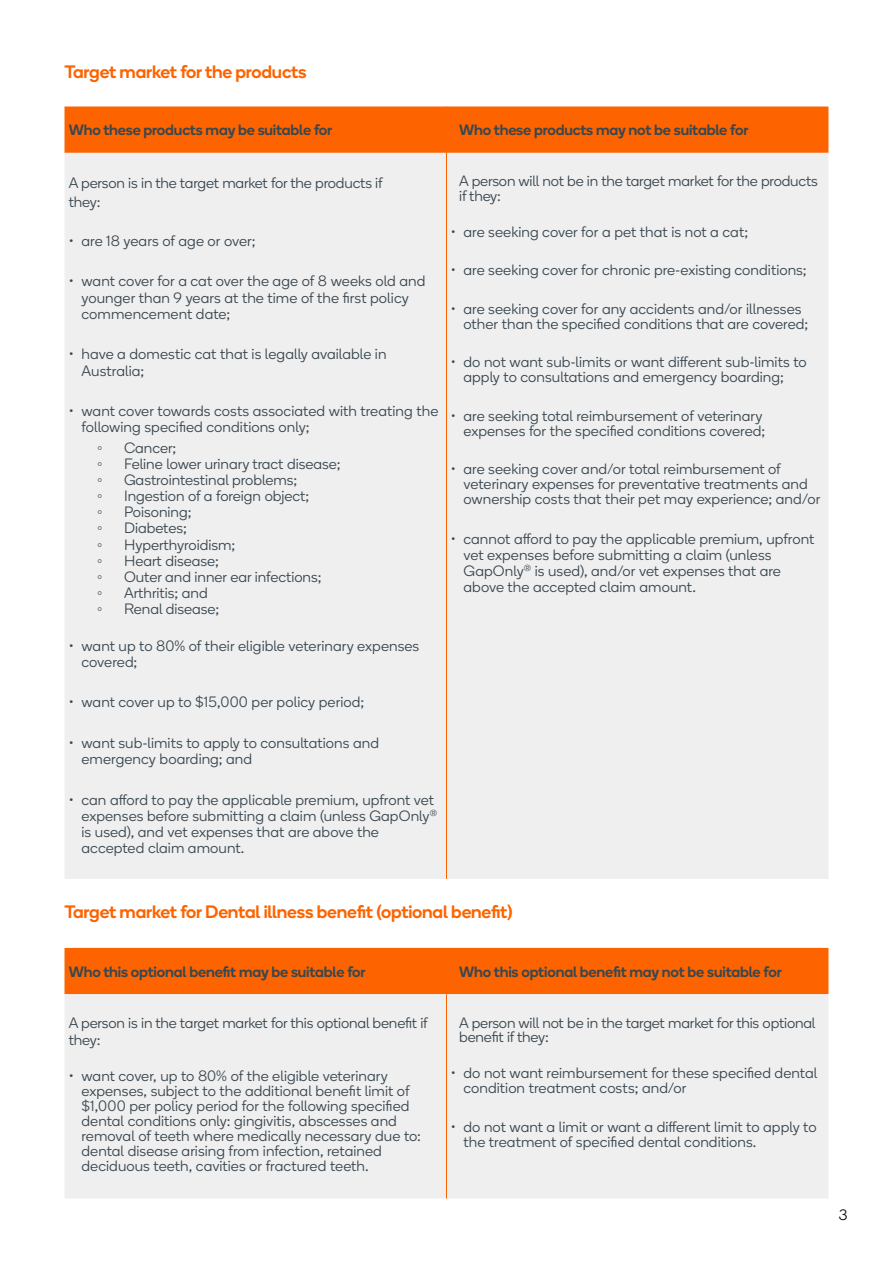
<style>
.page{position:relative;width:893px;height:1263px;background:#fff}
.page>*{position:absolute;margin:0;border:0;box-sizing:border-box;transform-origin:0 0}
.t1{font:500 18px "Fresh Sans";letter-spacing:-.01em;color:#fd6400}
.t2{font:15px/15px "Fresh Sans";letter-spacing:.005em;color:#39474f}
.t3{font:500 15px "Fresh Sans";letter-spacing:-.01em;color:#39474f}
.t4{font:15px "Arial";color:#39474f}
.t5{font:15px "Fresh Sans";color:#000}
</style>
<div class="page">
<div style="left:64px;top:106px;width:764px;height:47px;background:#fd6400"></div>
<div style="left:65px;top:153px;width:763px;height:726px;background:#efeff0"></div>
<hr style="left:446px;top:107px;width:1px;height:46px;background:#fd6400">
<hr style="left:446px;top:153px;width:1px;height:726px;background:#fd6400">
<div style="left:64px;top:948px;width:764px;height:46px;background:#fd6400"></div>
<div style="left:64px;top:994px;width:764px;height:204px;background:#efeff0"></div>
<hr style="left:446px;top:948px;width:1px;height:46px;background:#fd6400">
<hr style="left:446px;top:994px;width:1px;height:204px;background:#fd6400">
<p class="t1" style="left:64px;top:60px;width:244px">Target market for the products</p>
<p class="t3" style="left:69px;top:120px;width:265px">Who these products may be suitable for</p>
<p class="t3" style="left:459px;top:120px;width:291px">Who these products may not be suitable for</p>
<p class="t2" style="left:69px;top:173px;width:315px;line-height:19.4px">A person is in the target market for the products if they:</p>
<p class="t2" style="left:69px;top:233px;width:188px">• are 18 years of age or over;</p>
<p class="t2" style="left:82px;top:273px;width:345px;line-height:16.2px;text-indent:-13px">• want cover for a cat over the age of 8 weeks old and younger than 9 years at the time of the first policy commencement date;</p>
<p class="t2" style="left:82px;top:346px;width:306px;line-height:16.2px;text-indent:-13px">• have a domestic cat that is legally available in<br>Australia;</p>
<p class="t2" style="left:82px;top:403px;width:358px;line-height:16.2px;text-indent:-13px">• want cover towards costs associated with treating the following specified conditions only;</p>
<p class="t4" style="left:97px;top:437px;width:7px">◦</p>
<p class="t2" style="left:124px;top:440px;width:54px">Cancer;</p>
<p class="t4" style="left:97px;top:453px;width:7px">◦</p>
<p class="t2" style="left:124px;top:457px;width:218px">Feline lower urinary tract disease;</p>
<p class="t4" style="left:97px;top:469px;width:7px">◦</p>
<p class="t2" style="left:124px;top:473px;width:175px">Gastrointestinal problems;</p>
<p class="t4" style="left:97px;top:486px;width:7px">◦</p>
<p class="t2" style="left:124px;top:489px;width:187px">Ingestion of a foreign object;</p>
<p class="t4" style="left:97px;top:502px;width:7px">◦</p>
<p class="t2" style="left:124px;top:505px;width:69px">Poisoning;</p>
<p class="t4" style="left:97px;top:518px;width:7px">◦</p>
<p class="t2" style="left:124px;top:521px;width:64px">Diabetes;</p>
<p class="t4" style="left:97px;top:534px;width:7px">◦</p>
<p class="t2" style="left:124px;top:537px;width:113px">Hyperthyroidism;</p>
<p class="t4" style="left:97px;top:550px;width:7px">◦</p>
<p class="t2" style="left:124px;top:553px;width:96px">Heart disease;</p>
<p class="t4" style="left:97px;top:566px;width:7px">◦</p>
<p class="t2" style="left:124px;top:569px;width:199px">Outer and inner ear infections;</p>
<p class="t4" style="left:97px;top:582px;width:7px">◦</p>
<p class="t2" style="left:124px;top:586px;width:85px">Arthritis; and</p>
<p class="t4" style="left:97px;top:598px;width:7px">◦</p>
<p class="t2" style="left:124px;top:602px;width:97px">Renal disease;</p>
<p class="t2" style="left:82px;top:638px;width:339px;line-height:16.2px;text-indent:-13px">• want up to 80% of their eligible veterinary expenses covered;</p>
<p class="t2" style="left:69px;top:695px;width:297px">• want cover up to $15,000 per policy period;</p>
<p class="t2" style="left:82px;top:735px;width:299px;line-height:16.2px;text-indent:-13px">• want sub-limits to apply to consultations and emergency boarding; and</p>
<p class="t2" style="left:82px;top:792px;width:357px;line-height:16px;text-indent:-13px">• can afford to pay the applicable premium, upfront vet expenses before submitting a claim (unless GapOnly<sup>® </sup>is used), and vet expenses that are above the accepted claim amount.</p>
<p class="t2" style="left:459px;top:174px;width:360px">A person will not be in the target market for the products if they:</p>
<p class="t2" style="left:451px;top:224px;width:299px">• are seeking cover for a pet that is not a cat;</p>
<p class="t2" style="left:451px;top:263px;width:357px">• are seeking cover for chronic pre-existing conditions;</p>
<p class="t2" style="left:463px;top:301px;width:346px;text-indent:-13px">• are seeking cover for any accidents and/or illnesses other than the specified conditions that are covered;</p>
<p class="t2" style="left:463px;top:355px;width:345px;text-indent:-13px">• do not want sub-limits or want different sub-limits to apply to consultations and emergency boarding;</p>
<p class="t2" style="left:451px;top:408px;width:316px;text-align:right">• are seeking total reimbursement of veterinary expenses for the specified conditions covered;</p>
<p class="t2" style="left:463px;top:462px;width:358px;text-indent:-13px">• are seeking cover and/or total reimbursement of veterinary expenses for preventative treatments and ownership costs that their pet may experience; and/or</p>
<p class="t2" style="left:463px;top:531px;width:352px;line-height:16px;text-indent:-13px">• cannot afford to pay the applicable premium, upfront vet expenses before submitting a claim (unless GapOnly<sup>®</sup> is used), and/or vet expenses that are above the accepted claim amount.</p>
<p class="t1" style="left:64px;top:899px;width:449px">Target market for Dental illness benefit (optional benefit)</p>
<p class="t3" style="left:69px;top:961px;width:298px">Who this optional benefit may be suitable for</p>
<p class="t3" style="left:459px;top:961px;width:324px">Who this optional benefit may not be suitable for</p>
<p class="t2" style="left:69px;top:1014px;width:360px;line-height:17.9px">A person is in the target market for this optional benefit if they:</p>
<p class="t2" style="left:82px;top:1069px;width:341px;text-indent:-13px">• want cover, up to 80% of the eligible veterinary expenses, subject to the additional benefit limit of $1,000 per policy period for the following specified dental conditions only: gingivitis, abscesses and removal of teeth where medically necessary due to: dental disease arising from infection, retained deciduous teeth, cavities or fractured teeth.</p>
<p class="t2" style="left:459px;top:1015px;width:358px">A person will not be in the target market for this optional benefit if they:</p>
<p class="t2" style="left:463px;top:1066px;width:355px;text-indent:-13px">• do not want reimbursement for these specified dental condition treatment costs; and/or</p>
<p class="t2" style="left:463px;top:1119px;width:355px;text-indent:-13px">• do not want a limit or want a different limit to apply to the treatment of specified dental conditions.</p>
<p class="t5" style="left:839px;top:1206px;width:10px">3</p>
</div>
